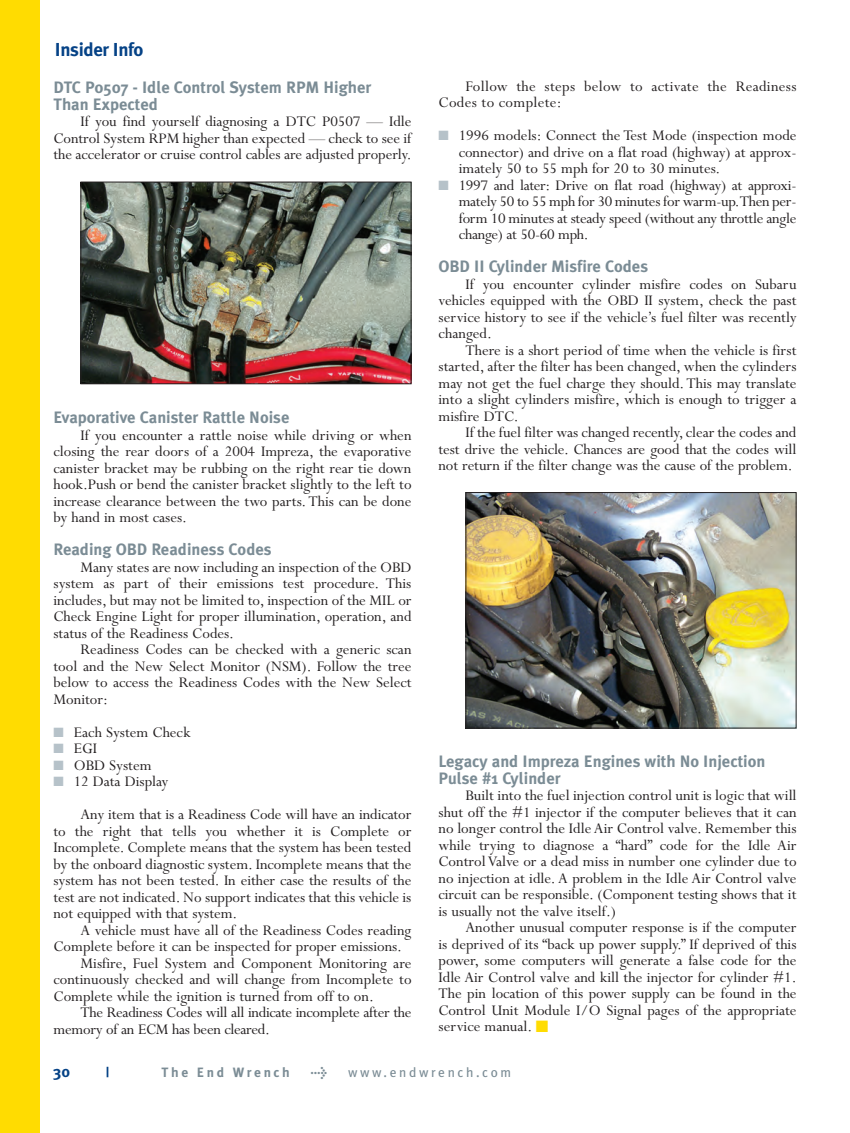
<style>
.page{position:relative;width:850px;height:1133px;background:#fff}
.page>*{position:absolute;margin:0;border:0;box-sizing:border-box;transform-origin:0 0}
.t1{font:700 18.75px "Meta Plus";letter-spacing:-.02em;color:#054286}
.t2{font:16.5px/16.5px "Perpetua";color:#231f20;text-align:justify}
.t3{font:700 16.5px/16.5px "Meta Plus";color:#7b8c95}
.t4{font:16.5px "Perpetua";letter-spacing:-.02em;color:#231f20}
.t5{font:16.5px/16.5px "Perpetua";letter-spacing:.02em;color:#231f20}
.t6{font:700 15.75px "Meta Plus";color:#054286}
.t7{font:13.5px "Meta Plus";letter-spacing:.195em;color:#7b8c95}
.t8{font:700 13.5px "Meta Plus";letter-spacing:.195em;color:#7b8c95}
.t9{font:700 13.5px "Meta Plus";color:#054286}
.s1{color:#b6c2c9}
.s2{color:#ffdc01}
.s3{font-weight:700}
</style>
<div class="page">
<div style="left:0;top:0;width:40px;height:1133px;background:#ffdc01"></div>
<img style="left:82px;top:184px;width:327px;height:198px">
<div style="left:80px;top:182px;width:331px;height:202px;border:1px solid #231f20"></div>
<img style="left:467px;top:494px;width:327px;height:232px">
<div style="left:465px;top:492px;width:331px;height:236px;border:1px solid #231f20"></div>
<p class="t1" style="left:55px;top:39px;width:90px">Insider Info</p>
<p class="t3" style="left:53px;top:79px;width:319px">DTC P0507 - Idle Control System RPM Higher<br>Than Expected</p>
<p class="t2" style="left:53px;top:115px;width:359px;text-indent:27px">If you find yourself diagnosing a DTC P0507 — Idle Control System RPM higher than expected — check to see if the accelerator or cruise control cables are adjusted properly.</p>
<p class="t3" style="left:53px;top:409px;width:237px">Evaporative Canister Rattle Noise</p>
<p class="t2" style="left:53px;top:429px;width:359px;text-indent:27px">If you encounter a rattle noise while driving or when closing the rear doors of a 2004 Impreza, the evaporative canister bracket may be rubbing on the right rear tie down hook.Push or bend the canister bracket slightly to the left to increase clearance between the two parts. This can be done by hand in most cases.</p>
<p class="t3" style="left:53px;top:541px;width:220px">Reading OBD Readiness Codes</p>
<p class="t2" style="left:53px;top:561px;width:359px;text-indent:27px">Many states are now including an inspection of the OBD system as part of their emissions test procedure. This includes, but may not be limited to, inspection of the MIL or Check Engine Light for proper illumination, operation, and status of the Readiness Codes.</p>
<p class="t2" style="left:53px;top:643px;width:359px;text-indent:27px">Readiness Codes can be checked with a generic scan tool and the New Select Monitor (NSM). Follow the tree below to access the Readiness Codes with the New Select Monitor:</p>
<p class="t2" style="left:53px;top:726px;width:138px"><span class="s1">■</span> Each System Check</p>
<p class="t2" style="left:53px;top:742px;width:45px"><span class="s1">■</span> EGI</p>
<p class="t2" style="left:53px;top:759px;width:100px"><span class="s1">■</span> OBD System</p>
<p class="t2" style="left:80px;top:767px;width:332px;line-height:33px;text-indent:-27px"><span class="s1">■</span> 12 Data Display<br>Any item that is a Readiness Code will have an indicator</p>
<p class="t2" style="left:53px;top:825px;width:359px">to the right that tells you whether it is Complete or Incomplete. Complete means that the system has been tested by the onboard diagnostic system. Incomplete means that the system has not been tested. In either case the results of the test are not indicated. No support indicates that this vehicle is not equipped with that system.</p>
<p class="t2" style="left:80px;top:924px;width:332px">A vehicle must have all of the Readiness Codes reading</p>
<p class="t2" style="left:53px;top:940px;width:350px">Complete before it can be inspected for proper emissions.</p>
<p class="t2" style="left:80px;top:957px;width:332px">Misfire, Fuel System and Component Monitoring are</p>
<p class="t2" style="left:53px;top:973px;width:359px">continuously checked and will change from Incomplete to</p>
<p class="t2" style="left:53px;top:990px;width:322px">Complete while the ignition is turned from off to on.</p>
<p class="t4" style="left:80px;top:1007px;width:332px">The Readiness Codes will all indicate incomplete after the</p>
<p class="t4" style="left:54px;top:1023px;width:218px">memory of an ECM has been cleared.</p>
<p class="t5" style="left:438px;top:79px;width:359px;text-indent:27px">Follow the steps below to activate the Readiness<br>Codes to complete:</p>
<p class="t2" style="left:458px;top:129px;width:339px;text-indent:-20px"><span class="s1">■</span> 1996 models: Connect the Test Mode (inspection mode connector) and drive on a flat road (highway) at approx&shy;imately 50 to 55 mph for 20 to 30 minutes.</p>
<p class="t2" style="left:458px;top:178px;width:339px;text-indent:-20px"><span class="s1">■</span> 1997 and later: Drive on flat road (highway) at approxi&shy;mately 50 to 55 mph for 30 minutes for warm-up. Then per&shy;form 10 minutes at steady speed (without any throttle angle change) at 50-60 mph.</p>
<p class="t3" style="left:438px;top:258px;width:211px">OBD II Cylinder Misfire Codes</p>
<p class="t2" style="left:438px;top:277px;width:359px;text-indent:27px">If you encounter cylinder misfire codes on Subaru vehicles equipped with the OBD II system, check the past service history to see if the vehicle’s fuel filter was recently changed.</p>
<p class="t2" style="left:438px;top:343px;width:359px;text-indent:27px">There is a short period of time when the vehicle is first started, after the filter has been changed, when the cylinders may not get the fuel charge they should. This may translate into a slight cylinders misfire, which is enough to trigger a misfire DTC.</p>
<p class="t2" style="left:438px;top:426px;width:359px;text-indent:27px">If the fuel filter was changed recently, clear the codes and test drive the vehicle. Chances are good that the codes will not return if the filter change was the cause of the problem.</p>
<p class="t3" style="left:438px;top:753px;width:328px">Legacy and Impreza Engines with No Injection<br>Pulse #1 Cylinder</p>
<p class="t2" style="left:438px;top:789px;width:359px;text-indent:27px">Built into the fuel injection control unit is logic that will shut off the #1 injector if the computer believes that it can no longer control the Idle Air Control valve. Remember this while trying to diagnose a “hard” code for the Idle Air Control Valve or a dead miss in number one cylinder due to no injection at idle. A problem in the Idle Air Control valve circuit can be responsible. (Component testing shows that it is usually not the valve itself.)</p>
<p class="t2" style="left:438px;top:921px;width:359px;text-indent:27px">Another unusual computer response is if the computer is deprived of its “back up power supply.” If deprived of this power, some computers will generate a false code for the Idle Air Control valve and kill the injector for cylinder #1.<br>The pin location of this power supply can be found in the Control Unit Module I/O Signal pages of the appropriate service manual. <span class="s2">■</span></p>
<p class="t6" style="left:53px;top:1063px;width:18px">30</p>
<p class="t9" style="left:106px;top:1065px;width:4px">|</p>
<p class="t8" style="left:161px;top:1065px;width:130px">The End Wrench</p>
<p class="t7" style="left:310px;top:1065px;width:202px"><span class="s3">&gt;</span> www.endwrench.com</p>
</div>
